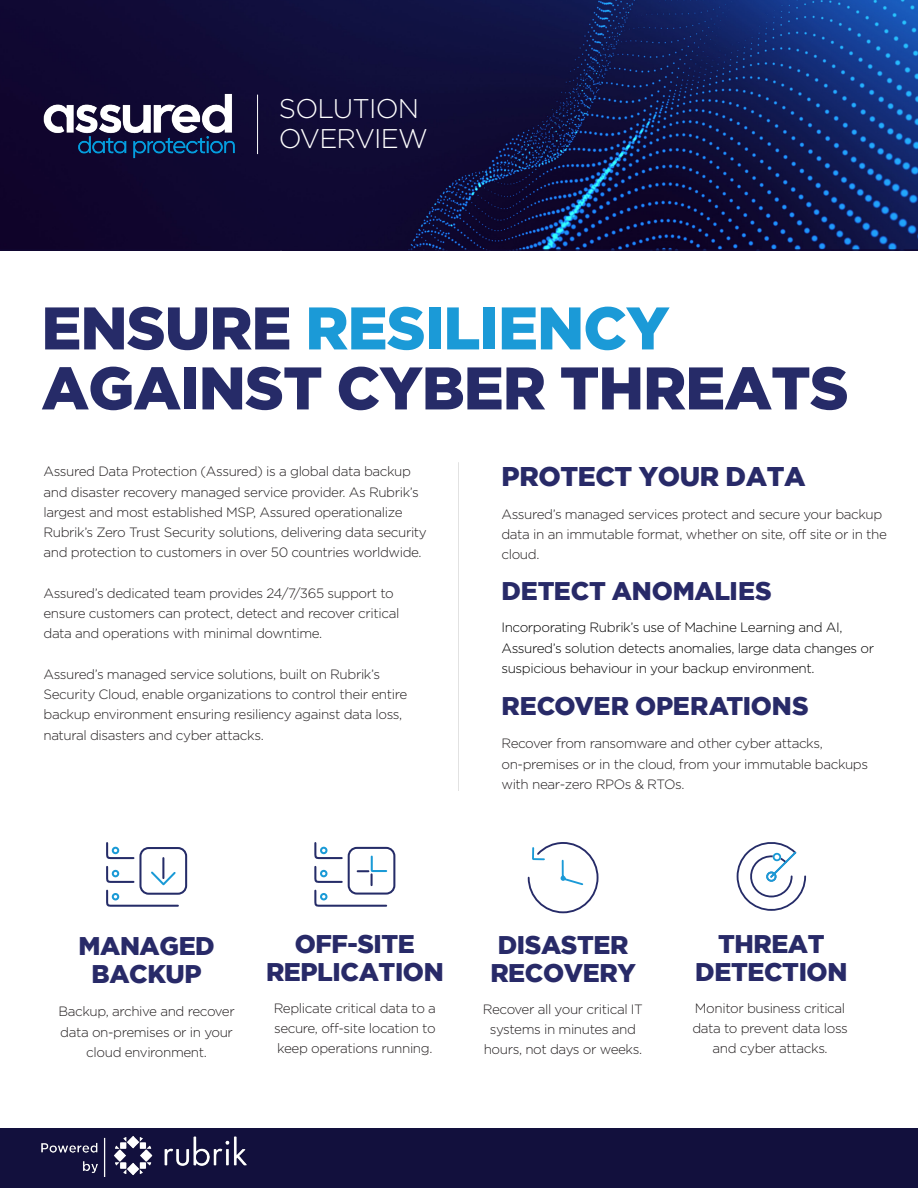
<style>
.page{position:relative;width:918px;height:1188px;background:#fff}
.page>*{position:absolute;margin:0;border:0;box-sizing:border-box;transform-origin:0 0}
.MAIN_HEADLINE{font:900 60px/60px "Gotham";letter-spacing:-.015em;color:#262b68}
.t1{font:300 27px "Gotham";letter-spacing:-.03em;color:#fff}
.SUB_HEADINGS{font:900 27px "Gotham";letter-spacing:-.015em;color:#282a68}
.Body_Text{font:900 25.5px/27.8px "Gotham";letter-spacing:-.015em;color:#282a68;text-align:center}
.Body_Text-2{font:300 13.5px/20.2px "Gotham";letter-spacing:-.03em;color:#231f20}
.Body_Text-3{font:300 13.5px/20.2px "Gotham";letter-spacing:-.03em;color:#000}
.s1{color:#1b9ad7}
</style>
<div class="page">
<svg style="left:0;top:0;width:918px;height:251px"></svg>
<img style="left:43px;top:92px;width:193px;height:67px">
<hr style="left:257px;top:95px;width:1px;height:59px;background:#fff">
<div style="left:0;top:1129px;width:918px;height:59px;background:#12103d"></div>
<img style="left:41px;top:1136px;width:206px;height:40px">
<svg style="left:528px;top:842px;width:70px;height:71px"></svg>
<svg style="left:106px;top:842px;width:81px;height:65px"></svg>
<div style="left:348px;top:847px;width:47px;height:48px;border:2px solid #252c68;border-radius:8px"></div>
<svg style="left:314px;top:842px;width:74px;height:65px"></svg>
<svg style="left:737px;top:842px;width:69px;height:69px"></svg>
<hr style="left:459px;top:462px;width:1px;height:329px;background:#040503">
<p class="t1" style="left:279px;top:93px;width:142px">SOLUTION</p>
<p class="t1" style="left:279px;top:123px;width:151px">OVERVIEW</p>
<p class="MAIN_HEADLINE" style="left:41px;top:297px;width:809px">ENSURE <span class="s1">RESILIENCY<br></span>AGAINST CYBER THREATS</p>
<p class="Body_Text-2" style="left:44px;top:461px;width:385px">Assured Data Protection (Assured) is a global data backup and disaster recovery managed service provider. As Rubrik’s largest and most established MSP, Assured operationalize Rubrik’s Zero Trust Security solutions, delivering data security and protection to customers in over 50 countries worldwide.</p>
<p class="Body_Text-2" style="left:44px;top:583px;width:358px">Assured’s dedicated team provides 24/7/365 support to ensure customers can protect, detect and recover critical data and operations with minimal downtime.</p>
<p class="Body_Text-2" style="left:44px;top:664px;width:365px">Assured’s managed service solutions, built on Rubrik’s Security Cloud, enable organizations to control their entire backup environment ensuring resiliency against data loss, natural disasters and cyber attacks.</p>
<p class="SUB_HEADINGS" style="left:502px;top:461px;width:305px">PROTECT YOUR DATA</p>
<p class="Body_Text-2" style="left:501px;top:504px;width:387px">Assured’s managed services protect and secure your backup data in an immutable format, whether on site, off site or in the cloud.</p>
<p class="Body_Text" style="left:502px;top:576px;width:272px">DETECT ANOMALIES</p>
<p class="Body_Text-3" style="left:501px;top:617px;width:374px">Incorporating Rubrik’s use of Machine Learning and AI,<br>Assured’s solution detects anomalies, large data changes or suspicious behaviour in your backup environment.</p>
<p class="Body_Text" style="left:502px;top:692px;width:309px">RECOVER OPERATIONS</p>
<p class="Body_Text-2" style="left:501px;top:733px;width:323px">Recover from ransomware and other cyber attacks,</p>
<p class="Body_Text-2" style="left:501px;top:754px;width:368px">on-premises or in the cloud, from your immutable backups with near-zero RPOs &amp; RTOs.</p>
<p class="Body_Text" style="left:266px;top:930px;width:179px">OFF-SITE<br>REPLICATION</p>
<p class="Body_Text" style="left:695px;top:930px;width:154px">THREAT<br>DETECTION</p>
<p class="Body_Text-2" style="left:692px;top:998px;width:157px;text-align:center">Monitor business critical data to prevent data loss and cyber attacks.</p>
<p class="Body_Text" style="left:490px;top:931px;width:147px;text-align:left">DISASTER<br>RECOVERY</p>
<p class="Body_Text-2" style="left:483px;top:999px;width:162px;text-align:center">Recover all your critical IT systems in minutes and hours, not days or weeks.</p>
<p class="Body_Text" style="left:78px;top:932px;width:138px">MANAGED<br>BACKUP</p>
<p class="Body_Text-2" style="left:59px;top:1001px;width:178px;text-align:center">Backup, archive and recover data on-premises or in your cloud environment.</p>
<p class="Body_Text-2" style="left:274px;top:998px;width:164px;text-align:justify">Replicate critical data to a secure, off-site location to keep operations running.</p>
</div>
